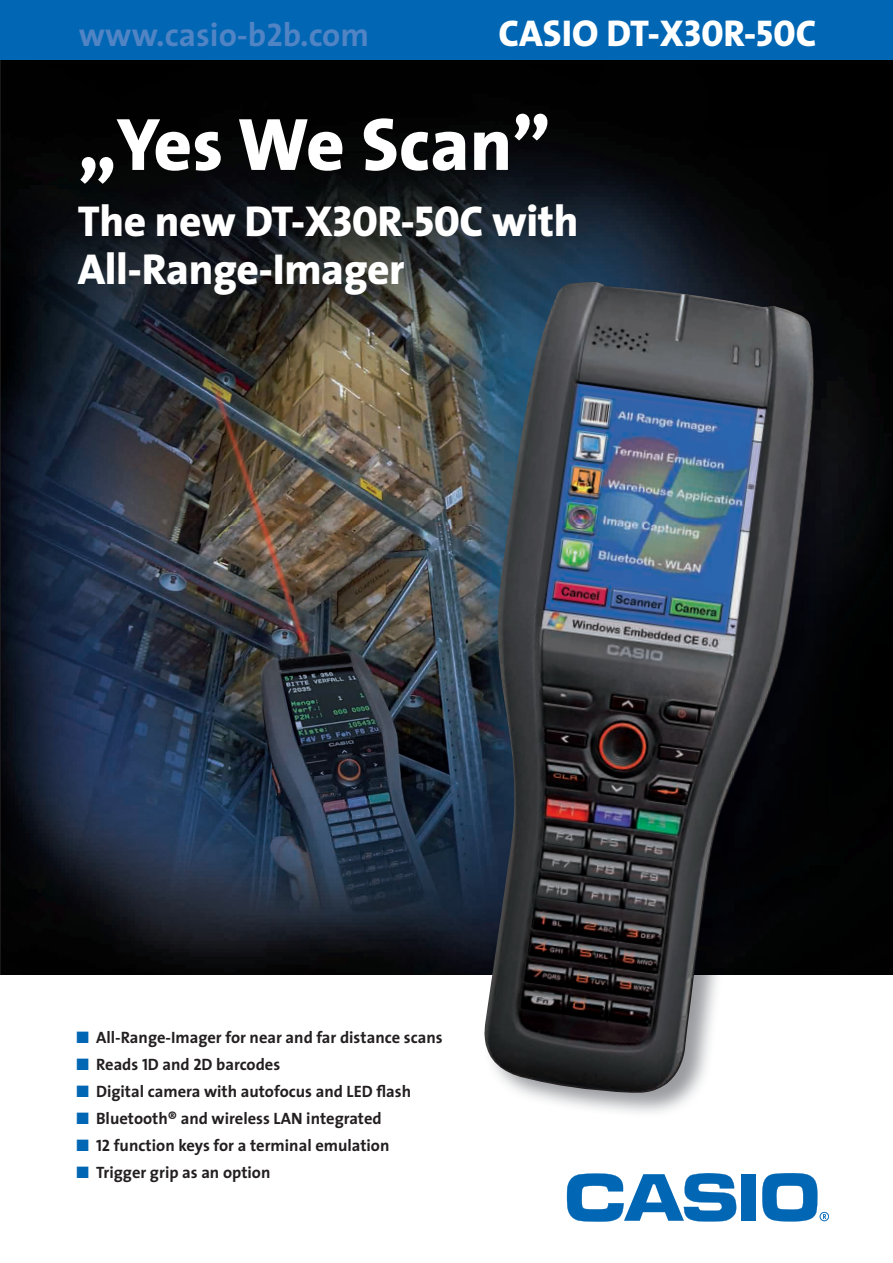
<style>
.page{position:relative;width:893px;height:1263px;background:#fff}
.page>*{position:absolute;margin:0;border:0;box-sizing:border-box;transform-origin:0 0}
.t1{font:800 75px "The Sans";color:#fff}
.t2{font:800 43.5px/48px "The Sans";letter-spacing:-.01em;color:#fff}
.t3{font:800 37.5px "The Sans";color:#fff}
.t4{font:700 33px "The Sans";color:#5084c4}
.t5{font:700 16.5px "The Sans";color:#231f20}
.s1{font-family:"The Sans Bold Caps";font-weight:400}
.s2{font-family:"The Sans Extra Bold Caps";font-weight:400}
.s3{color:#0166b3}
</style>
<div class="page">
<img style="left:0;top:60px;width:893px;height:915px">
<svg style="left:566px;top:1173px;width:171px;height:49px"></svg>
<div style="left:741px;top:1174px;width:15px;height:47px;background:#0166b3"></div>
<svg style="left:762px;top:1173px;width:67px;height:48px"></svg>
<div style="left:0;top:0;width:893px;height:60px;background:#0166b3"></div>
<img style="left:482px;top:278px;width:358px;height:835px">
<img style="left:484px;top:282px;width:330px;height:811px">
<h3 class="t4" style="left:79px;top:7px;width:292px">www.casio-b<span class="s1">2</span>b.com</h3>
<h3 class="t3" style="left:498px;top:2px;width:319px">CASIO DT-X<span class="s2">30</span>R-<span class="s2">50C</span></h3>
<h1 class="t1" style="left:78px;top:81px;width:475px">„Yes We Scan”</h1>
<h2 class="t2" style="left:78px;top:196px;width:502px">The new DT-X<span class="s2">30</span>R-<span class="s2">50</span>C with<br>All-Range-Imager</h2>
<p class="t5" style="left:77px;top:1023px;width:368px"><span class="s3">■</span> All-Range-Imager for near and far distance scans</p>
<p class="t5" style="left:77px;top:1050px;width:205px"><span class="s3">■</span> Reads <span class="s1">1</span>D and <span class="s1">2</span>D barcodes</p>
<p class="t5" style="left:77px;top:1077px;width:336px"><span class="s3">■</span> Digital camera with autofocus and LED flash</p>
<p class="t5" style="left:77px;top:1104px;width:307px"><span class="s3">■</span> Bluetooth® and wireless LAN integrated</p>
<p class="t5" style="left:77px;top:1131px;width:314px"><span class="s3">■</span> <span class="s1">12</span> function keys for a terminal emulation</p>
<p class="t5" style="left:77px;top:1158px;width:195px"><span class="s3">■</span> Trigger grip as an option</p>
</div>
